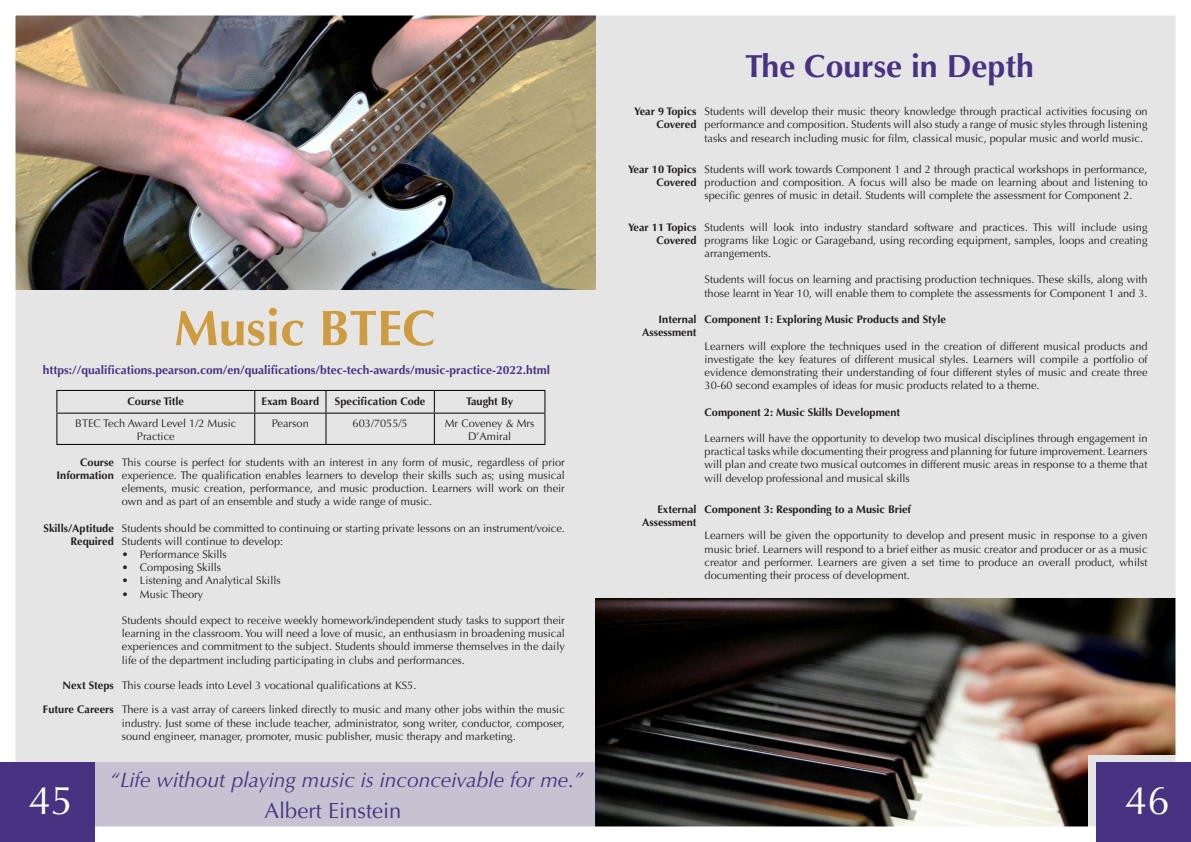
<style>
.page{position:relative;width:1191px;height:842px;background:#fff}
.page>*{position:absolute;margin:0;border:0;box-sizing:border-box;transform-origin:0 0}
.Headings{font:700 50px "Optima";color:#cf9b41}
.t1{font:40px "Optima";color:#fff}
.Headings-2{font:700 32px "Optima";color:#483383}
.t2{font:22px "Optima";color:#483383}
.Headings-3{font:italic 21px "Optima";color:#483383}
.Headings-4{font:700 12px "Optima";color:#483383}
.t3{font:11px/13.2px "Optima";color:#231f20;text-align:justify}
.t4{font:700 11px/13.2px "Optima";color:#231f20;text-align:right}
</style>
<div class="page">
<img style="left:15px;top:15px;width:1161px;height:812px">
<div style="left:1096px;top:762px;width:95px;height:80px;background:#483383"></div>
<hr style="left:56px;top:390px;width:199px;height:1px;background:#000">
<svg style="left:56px;top:391px;width:1px;height:22px"></svg>
<hr style="left:255px;top:390px;width:71px;height:1px;background:#000">
<svg style="left:254px;top:391px;width:1px;height:22px"></svg>
<hr style="left:326px;top:390px;width:108px;height:1px;background:#000">
<svg style="left:325px;top:391px;width:1px;height:22px"></svg>
<hr style="left:434px;top:390px;width:111px;height:1px;background:#000">
<svg style="left:434px;top:391px;width:1px;height:22px"></svg>
<svg style="left:544px;top:391px;width:1px;height:22px"></svg>
<hr style="left:56px;top:413px;width:199px;height:1px;background:#000">
<hr style="left:56px;top:414px;width:1px;height:30px;background:#000">
<hr style="left:255px;top:413px;width:71px;height:1px;background:#000">
<hr style="left:254px;top:414px;width:1px;height:30px;background:#000">
<hr style="left:326px;top:413px;width:108px;height:1px;background:#000">
<hr style="left:325px;top:414px;width:1px;height:30px;background:#000">
<hr style="left:434px;top:413px;width:111px;height:1px;background:#000">
<hr style="left:434px;top:414px;width:1px;height:30px;background:#000">
<hr style="left:544px;top:414px;width:1px;height:30px;background:#000">
<hr style="left:56px;top:444px;width:199px;height:1px;background:#000">
<hr style="left:255px;top:444px;width:71px;height:1px;background:#000">
<hr style="left:326px;top:444px;width:108px;height:1px;background:#000">
<hr style="left:434px;top:444px;width:111px;height:1px;background:#000">
<div style="left:0;top:762px;width:95px;height:80px;background:#483383"></div>
<p class="Headings-2" style="left:745px;top:47px;width:290px">The Course in Depth</p>
<p class="t4" style="left:634px;top:105px;width:64px">Year 9 Topics<br>Covered</p>
<p class="t3" style="left:704px;top:105px;width:444px">Students will develop their music theory knowledge through practical activities focusing on performance and composition. Students will also study a range of music styles through listening tasks and research including music for film, classical music, popular music and world music.</p>
<p class="t4" style="left:628px;top:163px;width:70px">Year 10 Topics<br>Covered</p>
<p class="t3" style="left:704px;top:163px;width:444px">Students will work towards Component 1 and 2 through practical workshops in performance, production and composition. A focus will also be made on learning about and listening to specific genres of music in detail. Students will complete the assessment for Component 2.</p>
<p class="t4" style="left:628px;top:220px;width:70px">Year 11 Topics<br>Covered</p>
<p class="t3" style="left:704px;top:220px;width:444px">Students will look into industry standard software and practices. This will include using programs like Logic or Garageband, using recording equipment, samples, loops and creating arrangements.</p>
<p class="t3" style="left:704px;top:273px;width:444px">Students will focus on learning and practising production techniques. These skills, along with those learnt in Year 10, will enable them to complete the assessments for Component 1 and 3.</p>
<p class="t4" style="left:642px;top:313px;width:56px">Internal<br>Assessment</p>
<p class="t4" style="left:704px;top:313px;width:243px">Component 1: Exploring Music Products and Style</p>
<p class="t3" style="left:704px;top:339px;width:444px">Learners will explore the techniques used in the creation of different musical products and investigate the key features of different musical styles. Learners will compile a portfolio of evidence demonstrating their understanding of four different styles of music and create three 30-60 second examples of ideas for music products related to a theme.</p>
<p class="t4" style="left:704px;top:405px;width:197px">Component 2: Music Skills Development</p>
<p class="t3" style="left:704px;top:432px;width:444px">Learners will have the opportunity to develop two musical disciplines through engagement in practical tasks while documenting their progress and planning for future improvement. Learners will plan and create two musical outcomes in different music areas in response to a theme that will develop professional and musical skills</p>
<p class="t4" style="left:642px;top:503px;width:56px">External<br>Assessment</p>
<p class="t4" style="left:704px;top:503px;width:208px">Component 3: Responding to a Music Brief</p>
<p class="t3" style="left:704px;top:529px;width:444px">Learners will be given the opportunity to develop and present music in response to a given music brief. Learners will respond to a brief either as music creator and producer or as a music creator and performer. Learners are given a set time to produce an overall product, whilst documenting their process of development.</p>
<p class="Headings" style="left:174px;top:299px;width:263px">Music BTEC</p>
<p class="Headings-4" style="left:43px;top:363px;width:509px">https://qualifications.pearson.com/en/qualifications/btec-tech-awards/music-practice-2022.html</p>
<p class="t4" style="left:128px;top:394px;width:58px">Course Title</p>
<p class="t4" style="left:262px;top:394px;width:59px">Exam Board</p>
<p class="t4" style="left:335px;top:394px;width:92px">Specification Code</p>
<p class="t4" style="left:466px;top:394px;width:49px">Taught By</p>
<p class="t3" style="left:75px;top:417px;width:162px;text-align:center">BTEC Tech Award Level 1/2 Music<br>Practice</p>
<p class="t3" style="left:272px;top:417px;width:38px">Pearson</p>
<p class="t3" style="left:353px;top:417px;width:57px">603/7055/5</p>
<p class="t3" style="left:445px;top:417px;width:91px;text-align:center">Mr Coveney &amp; Mrs<br>D’Amiral</p>
<p class="t4" style="left:57px;top:455px;width:59px">Course<br>Information</p>
<p class="t3" style="left:122px;top:455px;width:444px">This course is perfect for students with an interest in any form of music, regardless of prior experience. The qualification enables learners to develop their skills such as; using musical elements, music creation, performance, and music production. Learners will work on their own and as part of an ensemble and study a wide range of music.</p>
<p class="t4" style="left:44px;top:521px;width:72px">Skills/Aptitude<br>Required</p>
<p class="t3" style="left:122px;top:521px;width:444px">Students should be committed to continuing or starting private lessons on an instrument/voice.<br>Students will continue to develop:</p>
<p class="t3" style="left:122px;top:548px;width:106px">• Performance Skills</p>
<p class="t3" style="left:122px;top:561px;width:101px">• Composing Skills</p>
<p class="t3" style="left:122px;top:574px;width:160px">• Listening and Analytical Skills</p>
<p class="t3" style="left:122px;top:587px;width:83px">• Music Theory</p>
<p class="t3" style="left:122px;top:614px;width:444px">Students should expect to receive weekly homework/independent study tasks to support their learning in the classroom. You will need a love of music, an enthusiasm in broadening musical experiences and commitment to the subject. Students should immerse themselves in the daily life of the department including participating in clubs and performances.</p>
<p class="t4" style="left:63px;top:679px;width:53px">Next Steps</p>
<p class="t3" style="left:122px;top:679px;width:296px">This course leads into Level 3 vocational qualifications at KS5.</p>
<p class="t4" style="left:43px;top:703px;width:72px">Future Careers</p>
<p class="t3" style="left:122px;top:703px;width:444px">There is a vast array of careers linked directly to music and many other jobs within the music industry. Just some of these include teacher, administrator, song writer, conductor, composer, sound engineer, manager, promoter, music publisher, music therapy and marketing.</p>
<p class="Headings-3" style="left:110px;top:767px;width:475px">“Life without playing music is inconceivable for me.”</p>
<h2 class="t1" style="left:29px;top:777px;width:46px">23</h2>
<p class="t1" style="left:1125px;top:777px;width:46px">46</p>
<p class="t1" style="left:29px;top:777px;width:46px">45</p>
<p class="t2" style="left:264px;top:798px;width:138px">Albert Einstein</p>
</div>
